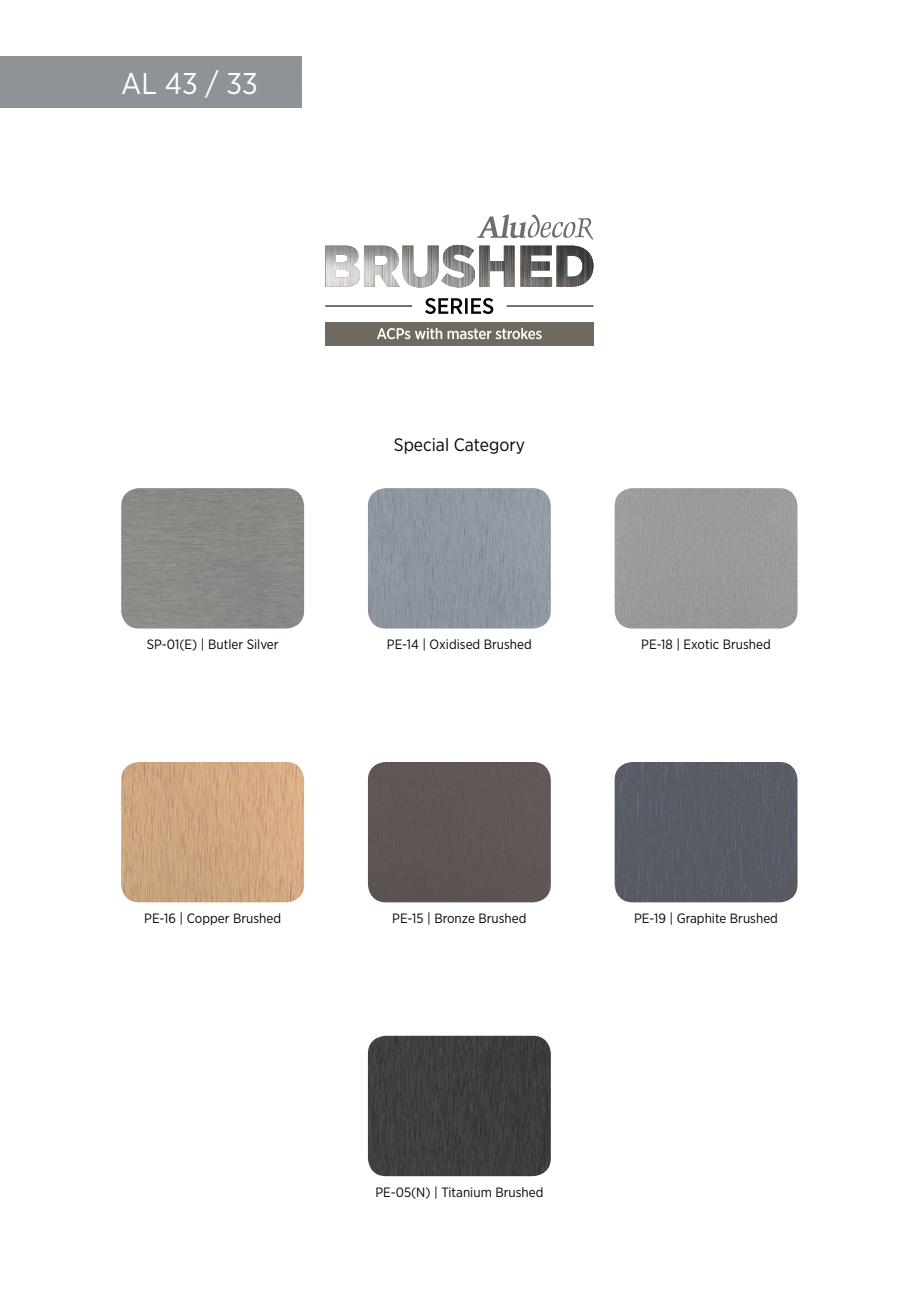
<style>
.page{position:relative;width:906px;height:1289px;background:#fff}
.page>*{position:absolute;margin:0;border:0;box-sizing:border-box;transform-origin:0 0}
.t1{font:30px "Gotham Narrow";color:#fff}
.t2{font:18px "Gotham Narrow";color:#040503}
.t3{font:13.5px "Gotham Narrow";color:#040503}
</style>
<div class="page">
<div style="left:0;top:56px;width:302px;height:52px;background:#8e9398"></div>
<div style="left:325px;top:322px;width:268px;height:23px;background:#6f695f"></div>
<svg style="left:325px;top:214px;width:268px;height:73px"></svg>
<img style="left:326px;top:245px;width:267px;height:42px">
<hr style="left:507px;top:305px;width:86px;height:1px;background:#040503">
<hr style="left:325px;top:305px;width:87px;height:1px;background:#040503">
<svg style="left:425px;top:298px;width:68px;height:16px"></svg>
<svg style="left:377px;top:328px;width:164px;height:11px"></svg>
<img style="left:368px;top:1035px;width:183px;height:141px">
<div style="left:614px;top:488px;width:183px;height:140px;background:#9c999b"></div>
<img style="left:121px;top:488px;width:183px;height:140px">
<img style="left:368px;top:488px;width:183px;height:140px">
<div style="left:614px;top:762px;width:183px;height:140px;background:#585c64"></div>
<img style="left:121px;top:762px;width:183px;height:140px">
<div style="left:368px;top:762px;width:183px;height:140px;background:#5f5654"></div>
<h1 class="t1" style="left:121px;top:65px;width:138px">AL 43 / 33</h1>
<h2 class="t2" style="left:394px;top:433px;width:133px">Special Category</h2>
<p class="t3" style="left:147px;top:636px;width:133px">SP-01(E) | Butler Silver</p>
<p class="t3" style="left:387px;top:636px;width:146px">PE-14 | Oxidised Brushed</p>
<p class="t3" style="left:641px;top:636px;width:131px">PE-18 | Exotic Brushed</p>
<p class="t3" style="left:144px;top:909px;width:138px">PE-16 | Copper Brushed</p>
<p class="t3" style="left:392px;top:909px;width:136px">PE-15 | Bronze Brushed</p>
<p class="t3" style="left:634px;top:909px;width:145px">PE-19 | Graphite Brushed</p>
<p class="t3" style="left:375px;top:1183px;width:169px">PE-05(N) | Titanium Brushed</p>
</div>
